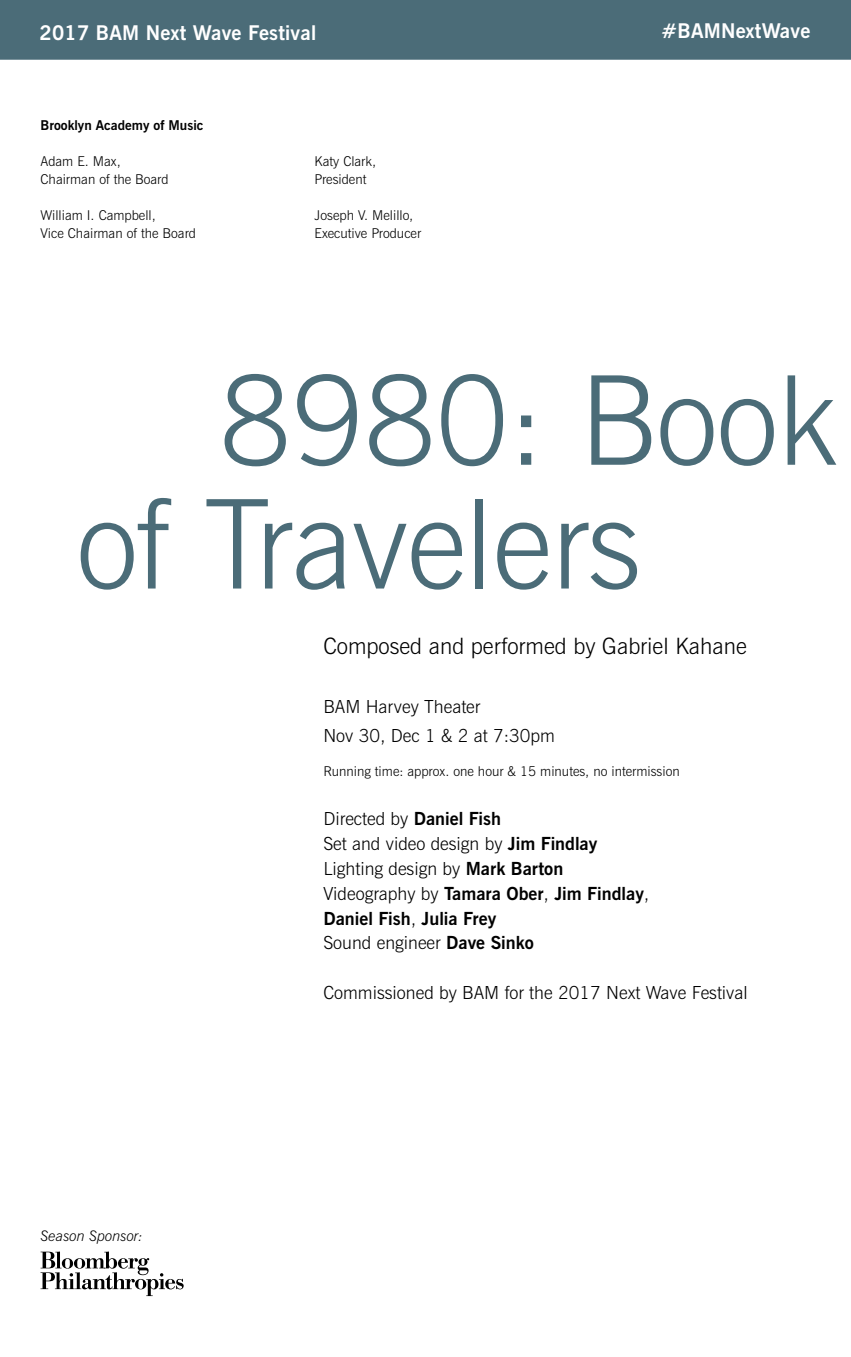
<style>
.page{position:relative;width:851px;height:1357px;background:#fff}
.page>*{position:absolute;margin:0;border:0;box-sizing:border-box;transform-origin:0 0}
.t1{font:300 123.75px/123.8px "News Gothic BT";letter-spacing:-.01em;color:#4b6c78}
.t2{font:300 22.5px "News Gothic BT";color:#000}
.t3{font:700 20.25px "News Gothic BT";letter-spacing:.01em;color:#fff}
.t4{font:700 18px/24.8px "News Gothic BT";color:#000}
.t5{font:300 18px/29.2px "News Gothic BT";color:#000}
.t6{font:italic 300 14.62px "News Gothic BT";color:#000}
.t7{font:300 13.5px/18px "News Gothic BT";color:#000}
.t8{font:700 13.5px "News Gothic BT";color:#000}
.s1{font-weight:300}
</style>
<div class="page">
<div style="left:0;top:0;width:850px;height:60px;background:#4b6c78"></div>
<svg style="left:40px;top:1251px;width:144px;height:45px"></svg>
<h3 class="t3" style="left:40px;top:20px;width:278px">2017 BAM Next Wave Festival</h3>
<h3 class="t3" style="left:661px;top:18px;width:150px">#BAMNextWave</h3>
<p class="t8" style="left:40px;top:117px;width:164px">Brooklyn Academy of Music</p>
<p class="t7" style="left:40px;top:152px;width:130px">Adam E. Max,<br>Chairman of the Board</p>
<p class="t7" style="left:40px;top:206px;width:157px">William I. Campbell,<br>Vice Chairman of the Board</p>
<p class="t7" style="left:314px;top:152px;width:63px">Katy Clark,<br>President</p>
<p class="t7" style="left:314px;top:206px;width:108px">Joseph V. Melillo,<br>Executive Producer</p>
<h1 class="t1" style="left:76px;top:358px;width:762px;text-indent:142px">8980: Book of Travelers</h1>
<h2 class="t2" style="left:323px;top:633px;width:425px">Composed and performed by Gabriel Kahane</h2>
<p class="t6" style="left:40px;top:1227px;width:104px">Season Sponsor:</p>
<h3 class="t5" style="left:323px;top:692px;width:233px">BAM Harvey Theater<br>Nov 30, Dec 1 &amp; 2 at 7:30pm</h3>
<p class="t7" style="left:323px;top:762px;width:358px">Running time: approx. one hour &amp; 15 minutes, no intermission</p>
<h3 class="t4" style="left:323px;top:806px;width:327px"><span class="s1">Directed by</span> Daniel Fish<br><span class="s1">Set and video design by</span> Jim Findlay<br><span class="s1">Lighting design by</span> Mark Barton<br><span class="s1">Videography by</span> Tamara Ober<span class="s1">,</span> Jim Findlay<span class="s1">,<br></span>Daniel Fish<span class="s1">,</span> Julia Frey<br><span class="s1">Sound engineer</span> Dave Sinko</h3>
<h3 class="t5" style="left:323px;top:977px;width:426px">Commissioned by BAM for the 2017 Next Wave Festival</h3>
</div>
